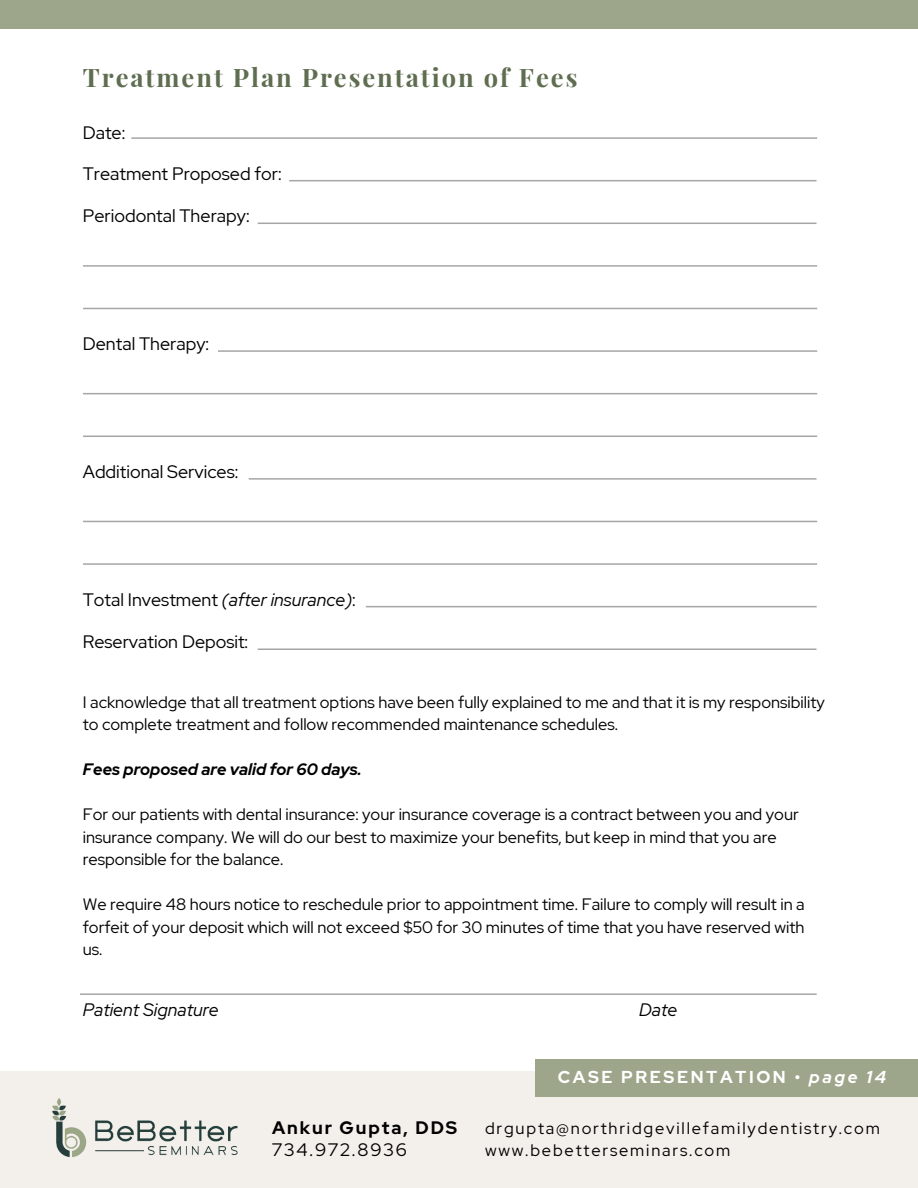
<style>
.page{position:relative;width:918px;height:1188px;background:#fff}
.page>*{position:absolute;margin:0;border:0;box-sizing:border-box;transform-origin:0 0}
.t1{font:700 25.5px "Playfair Display";letter-spacing:.075em;color:#5f6d50}
.t2{font:18px "Red Hat Display";color:#000}
.t3{font:italic 18px "Red Hat Display";color:#000}
.t4{font:700 18px "Red Hat Display";letter-spacing:.11em;color:#000}
.t5{font:18px "Red Hat Display";letter-spacing:.11em;color:#000}
.t6{font:700 17.25px "Red Hat Display";letter-spacing:.15em;color:#fff}
.t7{font:16.5px/22.5px "Red Hat Display";color:#000}
.t8{font:16.5px/22.5px "Red Hat Display";letter-spacing:.11em;color:#000}
.t9{font:italic 700 16.5px "Red Hat Display";color:#000}
.s1{font-style:italic}
</style>
<div class="page">
<div style="left:0;top:1071px;width:918px;height:117px;background:#f3efeb"></div>
<img style="left:52px;top:1098px;width:186px;height:60px">
<div style="left:0;top:0;width:918px;height:28px;background:#9da58a"></div>
<svg style="left:131px;top:137px;width:686px;height:2px"></svg>
<svg style="left:218px;top:350px;width:599px;height:2px"></svg>
<svg style="left:83px;top:563px;width:734px;height:2px"></svg>
<svg style="left:289px;top:180px;width:528px;height:1px"></svg>
<svg style="left:83px;top:393px;width:734px;height:1px"></svg>
<svg style="left:366px;top:606px;width:451px;height:1px"></svg>
<svg style="left:258px;top:223px;width:559px;height:1px"></svg>
<svg style="left:83px;top:436px;width:734px;height:1px"></svg>
<svg style="left:258px;top:648px;width:559px;height:2px"></svg>
<svg style="left:80px;top:993px;width:737px;height:2px"></svg>
<svg style="left:83px;top:265px;width:734px;height:2px"></svg>
<svg style="left:249px;top:478px;width:568px;height:2px"></svg>
<svg style="left:83px;top:308px;width:734px;height:1px"></svg>
<svg style="left:83px;top:521px;width:734px;height:1px"></svg>
<div style="left:535px;top:1059px;width:383px;height:38px;background:#9da58a"></div>
<h1 class="t1" style="left:83px;top:60px;width:496px">Treatment Plan Presentation of Fees</h1>
<p class="t2" style="left:83px;top:120px;width:44px">Date:</p>
<p class="t2" style="left:83px;top:161px;width:200px">Treatment Proposed for:</p>
<p class="t2" style="left:83px;top:204px;width:168px">Periodontal Therapy:</p>
<p class="t2" style="left:83px;top:332px;width:128px">Dental Therapy:</p>
<p class="t2" style="left:83px;top:460px;width:157px">Additional Services:</p>
<p class="t2" style="left:83px;top:587px;width:274px">Total Investment <span class="s1">(after insurance)</span>:</p>
<p class="t2" style="left:83px;top:630px;width:167px">Reservation Deposit:</p>
<p class="t7" style="left:83px;top:690px;width:744px">I acknowledge that all treatment options have been fully explained to me and that it is my responsibility to complete treatment and follow recommended maintenance schedules.</p>
<p class="t9" style="left:83px;top:758px;width:280px">Fees proposed are valid for 60 days.</p>
<p class="t7" style="left:83px;top:803px;width:717px">For our patients with dental insurance: your insurance coverage is a contract between you and your insurance company. We will do our best to maximize your benefits, but keep in mind that you are responsible for the balance.</p>
<p class="t7" style="left:83px;top:893px;width:724px;text-align:justify">We require 48 hours notice to reschedule prior to appointment time. Failure to comply will result in a forfeit of your deposit which will not exceed $50 for 30 minutes of time that you have reserved with us.</p>
<p class="t3" style="left:83px;top:998px;width:138px">Patient Signature</p>
<p class="t3" style="left:639px;top:998px;width:40px">Date</p>
<p class="t4" style="left:272px;top:1116px;width:187px">Ankur Gupta, DDS</p>
<p class="t5" style="left:272px;top:1137px;width:136px">734.972.8936</p>
<p class="t6" style="left:558px;top:1066px;width:330px">CASE PRESENTATION • <span class="s1">page 14</span></p>
<p class="t8" style="left:485px;top:1116px;width:396px">drgupta@northridgevillefamilydentistry.com www.bebetterseminars.com</p>
</div>
